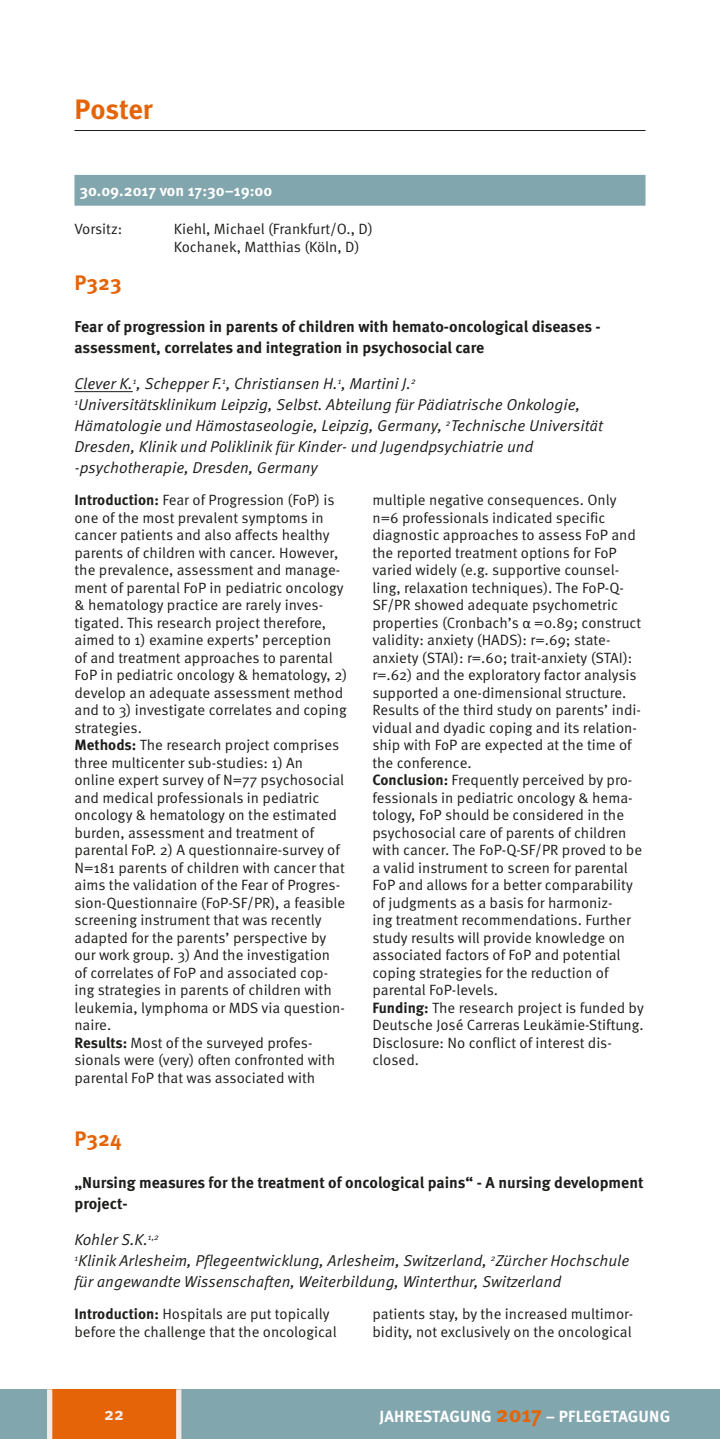
<style>
.page{position:relative;width:720px;height:1439px;background:#fff}
.page>*{position:absolute;margin:0;border:0;box-sizing:border-box;transform-origin:0 0}
.t1{font:700 28px "Meta OT";letter-spacing:-.005em;color:#e46407}
.t2{font:700 21px "Meta OT";color:#e46407}
.t3{font:700 17.5px "Meta OT";color:#f5ebe4}
.t4{font:700 16.1px "Meta OT";letter-spacing:.01em;color:#fff}
.t5{font:15.75px/21px "Meta OT Norm Ita";color:#1d1d1b}
.t6{font:700 15.75px/21px "Meta OT";color:#1d1d1b}
.t7{font:700 15.75px "Meta OT";color:#fff}
.t8{font:14.88px/17.5px "Meta OT Norm";color:#1d1d1b}
.s1{font-family:"Meta OT";font-weight:700}
.s2{font-family:"Calibri"}
.s3{font-size:22.75px;color:#e46407}
</style>
<div class="page">
<div style="left:0;top:1389px;width:719px;height:50px;background:#82a6ae"></div>
<div style="left:50px;top:1389px;width:129px;height:50px;background:#e46407"></div>
<div style="left:47px;top:1389px;width:5px;height:50px;background:#f5ebe4"></div>
<div style="left:176px;top:1389px;width:5px;height:50px;background:#f5ebe4"></div>
<div style="left:74px;top:175px;width:571px;height:31px;background:#82a6ae"></div>
<hr style="left:74px;top:130px;width:571px;height:1px;background:#1d1d1b">
<hr style="left:74px;top:391px;width:59px;height:1px;background:#1d1d1b">
<h1 class="t1" style="left:74px;top:91px;width:80px">Poster</h1>
<p class="t7" style="left:79px;top:180px;width:194px">30.09.2017 von 17:30–19:00</p>
<p class="t8" style="left:74px;top:220px;width:49px">Vorsitz:</p>
<p class="t8" style="left:174px;top:220px;width:201px">Kiehl, Michael (Frankfurt/O., D)<br>Kochanek, Matthias (Köln, D)</p>
<h2 class="t2" style="left:74px;top:269px;width:48px">P323</h2>
<p class="t6" style="left:74px;top:316px;width:527px">Fear of progression in parents of children with hemato-oncological diseases - assessment, correlates and integration in psychosocial care</p>
<p class="t5" style="left:74px;top:373px;width:529px">Clever K.<sup>1</sup>, Schepper F.<sup>1</sup>, Christiansen H.<sup>1</sup>, Martini J.<sup>2<br>1</sup>Universitätsklinikum Leipzig, Selbst. Abteilung für Pädiatrische Onkologie, Hämatologie und Hämostaseologie, Leipzig, Germany, <sup>2</sup>Technische Universität Dresden, Klinik und Poliklinik für Kinder- und Jugendpsychiatrie und -psychotherapie, Dresden, Germany</p>
<p class="t8" style="left:74px;top:492px;width:274px"><span class="s1">Introduction:</span> Fear of Progression (FoP) is one of the most prevalent symptoms in cancer patients and also affects healthy parents of children with cancer. However, the prevalence, assessment and manage&shy;ment of parental FoP in pediatric oncology &amp; hematology practice are rarely inves&shy;tigated. This research project therefore, aimed to 1) examine experts’ perception of and treatment approaches to parental FoP in pediatric oncology &amp; hematology, 2) develop an adequate assessment method and to 3) investigate correlates and coping strategies.<br><span class="s1">Methods:</span> The research project comprises three multicenter sub-studies: 1) An<br>online expert survey of N=77 psychosocial and medical professionals in pediatric oncology &amp; hematology on the estimated burden, assessment and treatment of parental FoP. 2) A questionnaire-survey of N=181 parents of children with cancer that aims the validation of the Fear of Progres&shy;sion-Questionnaire (FoP-SF/PR), a feasible screening instrument that was recently adapted for the parents’ perspective by our work group. 3) And the investigation<br>of correlates of FoP and associated cop&shy;ing strategies in parents of children with leukemia, lymphoma or MDS via question&shy;naire.<br><span class="s1">Results:</span> Most of the surveyed profes&shy;sionals were (very) often confronted with parental FoP that was associated with</p>
<p class="t8" style="left:372px;top:491px;width:273px">multiple negative consequences. Only n=6 professionals indicated specific diagnostic approaches to assess FoP and the reported treatment options for FoP varied widely (e.g. supportive counsel&shy;ling, relaxation techniques). The FoP-Q-SF/PR showed adequate psychometric properties (Cronbach’s <span class="s2">α</span> =0.89; construct validity: anxiety (HADS): r=.69; state&shy;anxiety (STAI): r=.60; trait-anxiety (STAI): r=.62) and the exploratory factor analysis supported a one-dimensional structure.<br>Results of the third study on parents’ indi&shy;vidual and dyadic coping and its relation&shy;ship with FoP are expected at the time of the conference.<br><span class="s1">Conclusion:</span> Frequently perceived by pro&shy;fessionals in pediatric oncology &amp; hema&shy;tology, FoP should be considered in the psychosocial care of parents of children with cancer. The FoP-Q-SF/PR proved to be a valid instrument to screen for parental FoP and allows for a better comparability of judgments as a basis for harmoniz-<br>ing treatment recommendations. Further study results will provide knowledge on associated factors of FoP and potential coping strategies for the reduction of parental FoP-levels.<br><span class="s1">Funding:</span> The research project is funded by Deutsche José Carreras Leukämie-Stiftung.<br>Disclosure: No conflict of interest dis&shy;closed.</p>
<h2 class="t2" style="left:74px;top:1125px;width:48px">P324</h2>
<p class="t6" style="left:74px;top:1172px;width:570px">„Nursing measures for the treatment of oncological pains“ - A nursing development project-</p>
<p class="t5" style="left:74px;top:1229px;width:556px">Kohler S.K.<sup>1,2<br>1</sup>Klinik Arlesheim, Pflegeentwicklung, Arlesheim, Switzerland, <sup>2</sup>Zürcher Hochschule für angewandte Wissenschaften, Weiterbildung, Winterthur, Switzerland</p>
<p class="t8" style="left:74px;top:1305px;width:263px"><span class="s1">Introduction:</span> Hospitals are put topically before the challenge that the oncological</p>
<p class="t8" style="left:372px;top:1305px;width:262px">patients stay, by the increased multimor&shy;bidity, not exclusively on the oncological</p>
<p class="t3" style="left:104px;top:1403px;width:21px">22</p>
<p class="t4" style="left:379px;top:1406px;width:164px">JAHRESTAGUNG <span class="s3">2017</span></p>
<p class="t4" style="left:577px;top:1406px;width:94px">GUNETAG <span class="s3">2017</span></p>
<p class="t4" style="left:507px;top:1406px;width:96px">JAHRE–SPFTALEG</p>
<p class="t4" style="left:627px;top:1406px;width:44px">GUNG</p>
</div>
